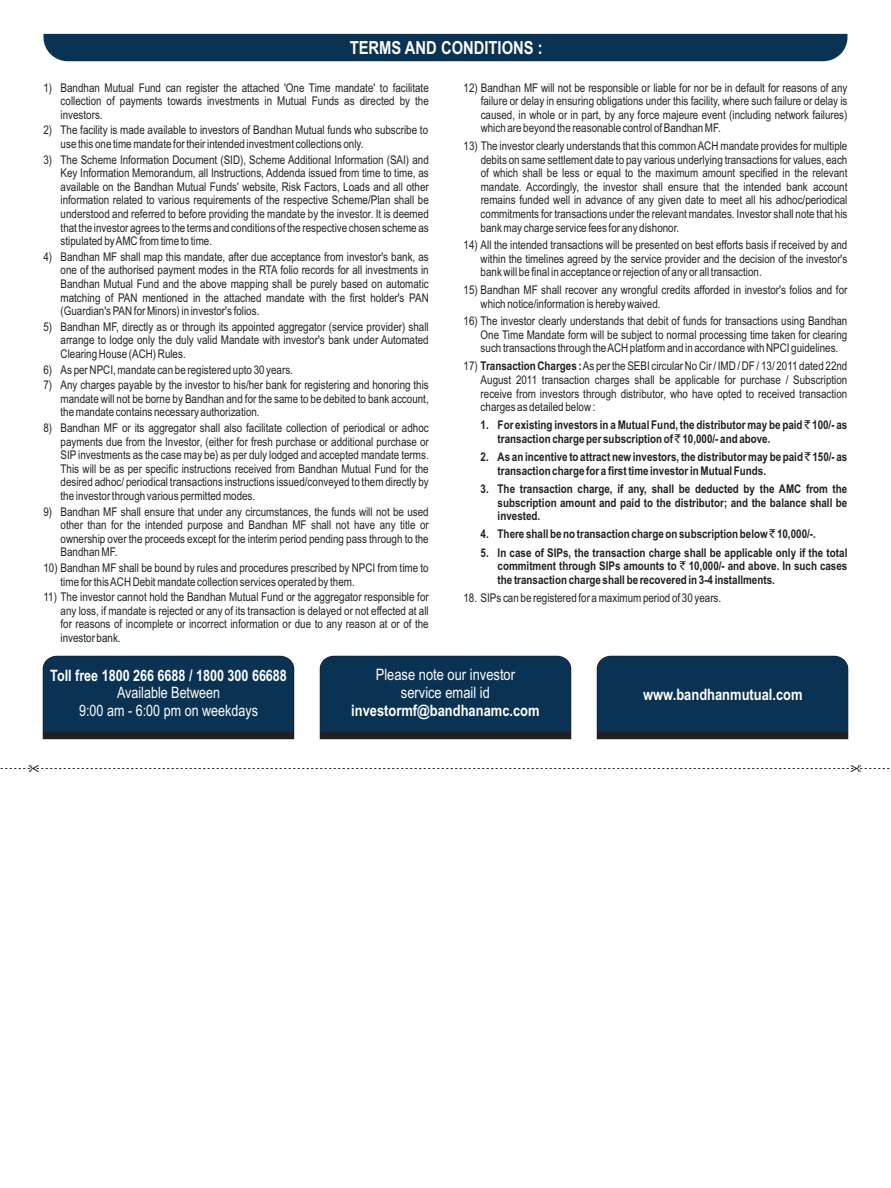
<style>
.page{position:relative;width:891px;height:1188px;background:#fff}
.page>*{position:absolute;margin:0;border:0;box-sizing:border-box;transform-origin:0 0}
.t1{font:700 18px "Arial Narrow";color:#fff}
.t2{font:700 15.75px "Arial Narrow";color:#fff}
.t3{font:15.75px/17.9px "Arial Narrow";color:#fff;text-align:center}
.t4{font:12px/13.6px "Arial Narrow";color:#231f20;text-align:justify}
.t5{font:700 12px/14px "Arial Narrow";color:#231f20}
.s1{font-weight:700}
.s2{font-family:"Rupee Foradian";font-weight:400}
</style>
<div class="page">
<svg style="left:1px;top:765px;width:889px;height:7px"></svg>
<div style="left:44px;top:34px;width:803px;height:27px;background:#0a3252"></div>
<svg style="left:42px;top:655px;width:253px;height:85px;background:#133551"></svg>
<svg style="left:319px;top:655px;width:253px;height:85px;background:#133551"></svg>
<svg style="left:596px;top:655px;width:253px;height:85px;background:#133551"></svg>
<h1 class="t1" style="left:350px;top:41px;width:194px">TERMS AND CONDITIONS :</h1>
<p class="t4" style="left:61px;top:82px;width:370px;text-indent:-17px">1) Bandhan Mutual Fund can register the attached 'One Time mandate' to facilitate collection of payments towards investments in Mutual Funds as directed by the investors.</p>
<p class="t4" style="left:61px;top:124px;width:369px;text-indent:-17px">2) The facility is made available to investors of Bandhan Mutual funds who subscribe to use this one time mandate for their intended investment collections only.</p>
<p class="t4" style="left:61px;top:154px;width:370px;text-indent:-17px">3) The Scheme Information Document (SID), Scheme Additional Information (SAI) and Key Information Memorandum, all Instructions, Addenda issued from time to time, as available on the Bandhan Mutual Funds' website, Risk Factors, Loads and all other information related to various requirements of the respective Scheme/Plan shall be understood and referred to before providing the mandate by the investor. It is deemed that the investor agrees to the terms and conditions of the respective chosen scheme as stipulated by AMC from time to time.</p>
<p class="t4" style="left:61px;top:251px;width:370px;text-indent:-17px">4) Bandhan MF shall map this mandate, after due acceptance from investor's bank, as one of the authorised payment modes in the RTA folio records for all investments in Bandhan Mutual Fund and the above mapping shall be purely based on automatic matching of PAN mentioned in the attached mandate with the first holder's PAN (Guardian's PAN for Minors) in investor's folios.</p>
<p class="t4" style="left:61px;top:321px;width:370px;text-indent:-17px">5) Bandhan MF, directly as or through its appointed aggregator (service provider) shall arrange to lodge only the duly valid Mandate with investor's bank under Automated Clearing House (ACH) Rules.</p>
<p class="t4" style="left:43px;top:364px;width:251px">6) As per NPCI, mandate can be registered upto 30 years.</p>
<p class="t4" style="left:61px;top:379px;width:370px;text-indent:-17px">7) Any charges payable by the investor to his/her bank for registering and honoring this mandate will not be borne by Bandhan and for the same to be debited to bank account, the mandate contains necessary authorization.</p>
<p class="t4" style="left:61px;top:422px;width:370px;text-indent:-17px">8) Bandhan MF or its aggregator shall also facilitate collection of periodical or adhoc payments due from the Investor, (either for fresh purchase or additional purchase or SIP investments as the case may be) as per duly lodged and accepted mandate terms.<br>This will be as per specific instructions received from Bandhan Mutual Fund for the desired adhoc/ periodical transactions instructions issued/conveyed to them directly by the investor through various permitted modes.</p>
<p class="t4" style="left:61px;top:506px;width:370px;text-indent:-17px">9) Bandhan MF shall ensure that under any circumstances, the funds will not be used other than for the intended purpose and Bandhan MF shall not have any title or ownership over the proceeds except for the interim period pending pass through to the Bandhan MF.</p>
<p class="t4" style="left:61px;top:562px;width:370px;text-indent:-17px">10) Bandhan MF shall be bound by rules and procedures prescribed by NPCI from time to time for this ACH Debit mandate collection services operated by them.</p>
<p class="t4" style="left:61px;top:591px;width:370px;text-indent:-17px">11) The investor cannot hold the Bandhan Mutual Fund or the aggregator responsible for any loss, if mandate is rejected or any of its transaction is delayed or not effected at all for reasons of incomplete or incorrect information or due to any reason at or of the investor bank.</p>
<p class="t4" style="left:481px;top:82px;width:368px;text-indent:-17px">12) Bandhan MF will not be responsible or liable for nor be in default for reasons of any failure or delay in ensuring obligations under this facility, where such failure or delay is caused, in whole or in part, by any force majeure event (including network failures) which are beyond the reasonable control of Bandhan MF.</p>
<p class="t4" style="left:481px;top:140px;width:368px;text-indent:-17px">13) The investor clearly understands that this common ACH mandate provides for multiple debits on same settlement date to pay various underlying transactions for values, each of which shall be less or equal to the maximum amount specified in the relevant mandate. Accordingly, the investor shall ensure that the intended bank account remains funded well in advance of any given date to meet all his adhoc/periodical commitments for transactions under the relevant mandates. Investor shall note that his bank may charge service fees for any dishonor.</p>
<p class="t4" style="left:481px;top:239px;width:368px;text-indent:-17px">14) All the intended transactions will be presented on best efforts basis if received by and within the timelines agreed by the service provider and the decision of the investor's bank will be final in acceptance or rejection of any or all transaction.</p>
<p class="t4" style="left:481px;top:284px;width:368px;text-indent:-17px">15) Bandhan MF shall recover any wrongful credits afforded in investor's folios and for which notice/information is hereby waived.</p>
<p class="t4" style="left:481px;top:315px;width:368px;text-indent:-17px">16) The investor clearly understands that debit of funds for transactions using Bandhan One Time Mandate form will be subject to normal processing time taken for clearing such transactions through the ACH platform and in accordance with NPCI guidelines.</p>
<p class="t4" style="left:481px;top:360px;width:368px;text-indent:-17px">17) <span class="s1">Transaction Charges :</span> As per the SEBI circular No Cir / IMD / DF / 13/ 2011 dated 22nd August 2011 transaction charges shall be applicable for purchase / Subscription receive from investors through distributor, who have opted to received transaction charges as detailed below :</p>
<p class="t5" style="left:498px;top:419px;width:351px;text-indent:-17px">1. For existing investors in a Mutual Fund, the distributor may be paid <span class="s2">`</span> 100/- as transaction charge per subscription of <span class="s2">`</span> 10,000/- and above.</p>
<p class="t5" style="left:498px;top:451px;width:351px;text-indent:-17px">2. As an incentive to attract new investors, the distributor may be paid <span class="s2">`</span> 150/- as transaction charge for a first time investor in Mutual Funds.</p>
<p class="t5" style="left:498px;top:483px;width:351px;text-align:justify;text-indent:-17px">3. The transaction charge, if any, shall be deducted by the AMC from the subscription amount and paid to the distributor; and the balance shall be invested.</p>
<p class="t5" style="left:481px;top:528px;width:337px">4. There shall be no transaction charge on subscription below <span class="s2">`</span> 10,000/-.</p>
<p class="t5" style="left:498px;top:547px;width:351px;text-align:justify;text-indent:-17px">5. In case of SIPs, the transaction charge shall be applicable only if the total commitment through SIPs amounts to <span class="s2">`</span> 10,000/- and above. In such cases the transaction charge shall be recovered in 3-4 installments.</p>
<p class="t4" style="left:464px;top:592px;width:259px">18. SIPs can be registered for a maximum period of 30 years.</p>
<h2 class="t2" style="left:50px;top:669px;width:238px">Toll free 1800 266 6688 / 1800 300 66688</h2>
<h2 class="t3" style="left:79px;top:685px;width:180px">Available Between<br>9:00 am - 6:00 pm on weekdays</h2>
<h2 class="t3" style="left:376px;top:667px;width:141px">Please note our investor service email id</h2>
<h2 class="t2" style="left:351px;top:705px;width:190px">investormf@bandhanamc.com</h2>
<h2 class="t2" style="left:643px;top:688px;width:161px">www.bandhanmutual.com</h2>
</div>
